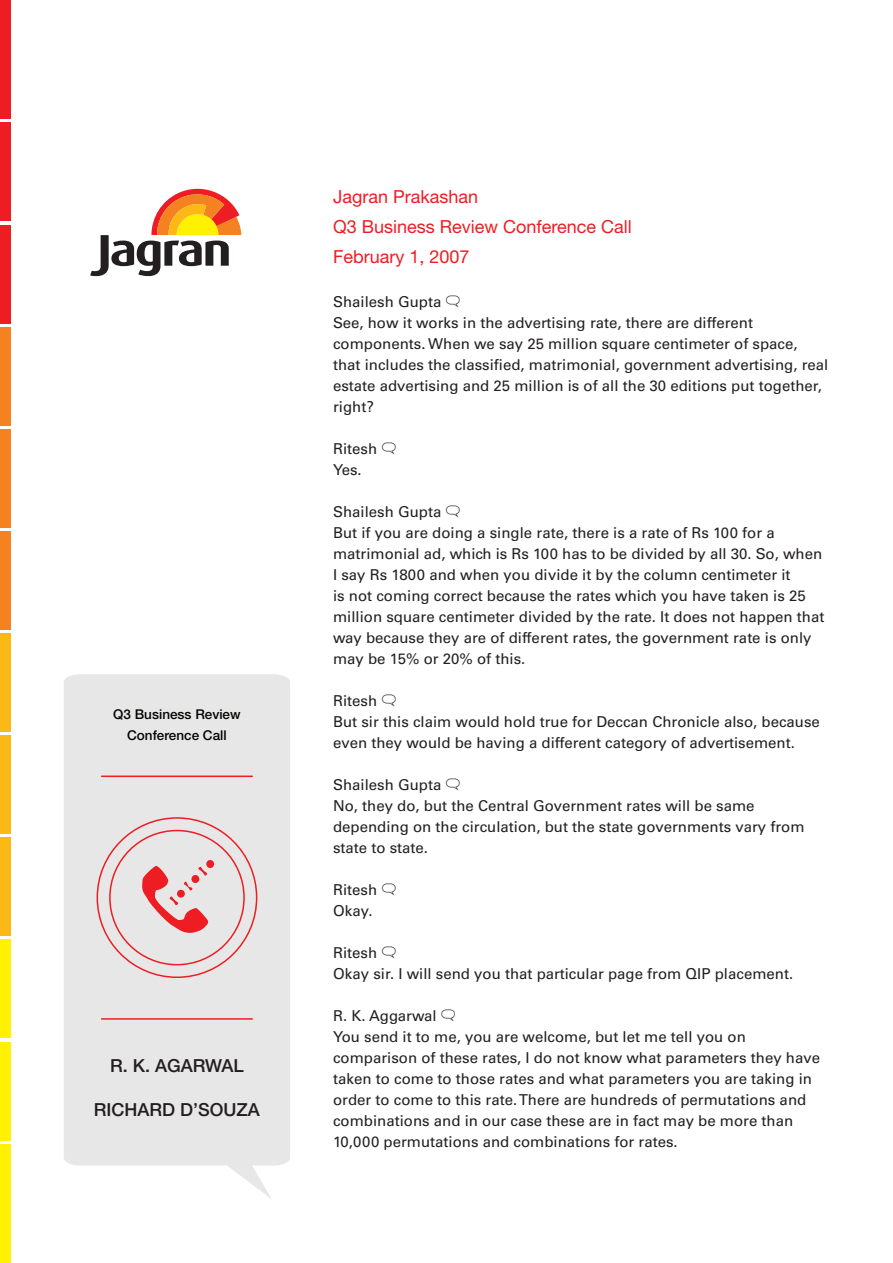
<style>
.page{position:relative;width:893px;height:1263px;background:#fff}
.page>*{position:absolute;margin:0;border:0;box-sizing:border-box;transform-origin:0 0}
.t1{font:18px/30px "Helvetica Neue";color:#ee1d23}
.t2{font:500 18px "Helvetica Neue";color:#231f20}
.t3{font:15px/21px "Univers LT Std";color:#231f20}
.t4{font:500 13.5px/21px "Helvetica Neue";color:#040503;text-align:center}
.s1{font-family:"Talk Balloons"}
</style>
<div class="page">
<svg style="left:64px;top:674px;width:226px;height:524px;background:#e7e6e5"></svg>
<hr style="left:101px;top:1018px;width:152px;height:2px;background:#ee1d23">
<hr style="left:101px;top:775px;width:152px;height:2px;background:#ee1d23">
<svg style="left:142px;top:860px;width:72px;height:73px;background:#e8abac"></svg>
<div style="left:0;top:327px;width:11px;height:98px;background:#f58220"></div>
<div style="left:0;top:429px;width:11px;height:98px;background:#f58220"></div>
<div style="left:0;top:531px;width:11px;height:99px;background:#f58220"></div>
<div style="left:0;top:0;width:11px;height:119px;background:#ee1d23"></div>
<div style="left:0;top:123px;width:11px;height:98px;background:#ee1d23"></div>
<div style="left:0;top:225px;width:11px;height:98px;background:#ee1d23"></div>
<div style="left:0;top:633px;width:11px;height:99px;background:#fcb814"></div>
<div style="left:0;top:735px;width:11px;height:99px;background:#fcb814"></div>
<div style="left:0;top:838px;width:11px;height:98px;background:#fcb814"></div>
<div style="left:0;top:940px;width:11px;height:98px;background:#fff101"></div>
<div style="left:0;top:1042px;width:11px;height:98px;background:#fff101"></div>
<div style="left:0;top:1144px;width:11px;height:119px;background:#fff101"></div>
<svg style="left:90px;top:188px;width:151px;height:88px"></svg>
<p class="t4" style="left:113px;top:704px;width:129px">Q3 Business Review<br>Conference Call</p>
<p class="t2" style="left:110px;top:1055px;width:135px">R. K. AGARWAL</p>
<p class="t2" style="left:94px;top:1098px;width:168px">RICHARD D’SOUZA</p>
<p class="t1" style="left:333px;top:181px;width:300px">Jagran Prakashan<br>Q3 Business Review Conference Call<br>February 1, 2007</p>
<p class="t3" style="left:333px;top:291px;width:497px">Shailesh Gupta <span class="s1">L<br></span>See, how it works in the advertising rate, there are different components. When we say 25 million square centimeter of space, that includes the classified, matrimonial, government advertising, real estate advertising and 25 million is of all the 30 editions put together, right?</p>
<p class="t3" style="left:333px;top:438px;width:65px">Ritesh <span class="s1">L<br></span>Yes.</p>
<p class="t3" style="left:333px;top:501px;width:493px">Shailesh Gupta <span class="s1">L<br></span>But if you are doing a single rate, there is a rate of Rs 100 for a matrimonial ad, which is Rs 100 has to be divided by all 30. So, when I say Rs 1800 and when you divide it by the column centimeter it<br>is not coming correct because the rates which you have taken is 25 million square centimeter divided by the rate. It does not happen that way because they are of different rates, the government rate is only may be 15% or 20% of this.</p>
<p class="t3" style="left:333px;top:690px;width:488px">Ritesh <span class="s1">L<br></span>But sir this claim would hold true for Deccan Chronicle also, because even they would be having a different category of advertisement.</p>
<p class="t3" style="left:333px;top:774px;width:473px">Shailesh Gupta <span class="s1">L<br></span>No, they do, but the Central Government rates will be same depending on the circulation, but the state governments vary from state to state.</p>
<p class="t3" style="left:333px;top:879px;width:65px">Ritesh <span class="s1">L<br></span>Okay.</p>
<p class="t3" style="left:333px;top:942px;width:462px">Ritesh <span class="s1">L<br></span>Okay sir. I will send you that particular page from QIP placement.</p>
<p class="t3" style="left:333px;top:1005px;width:489px">R. K. Aggarwal <span class="s1">L<br></span>You send it to me, you are welcome, but let me tell you on comparison of these rates, I do not know what parameters they have taken to come to those rates and what parameters you are taking in order to come to this rate. There are hundreds of permutations and combinations and in our case these are in fact may be more than 10,000 permutations and combinations for rates.</p>
</div>
